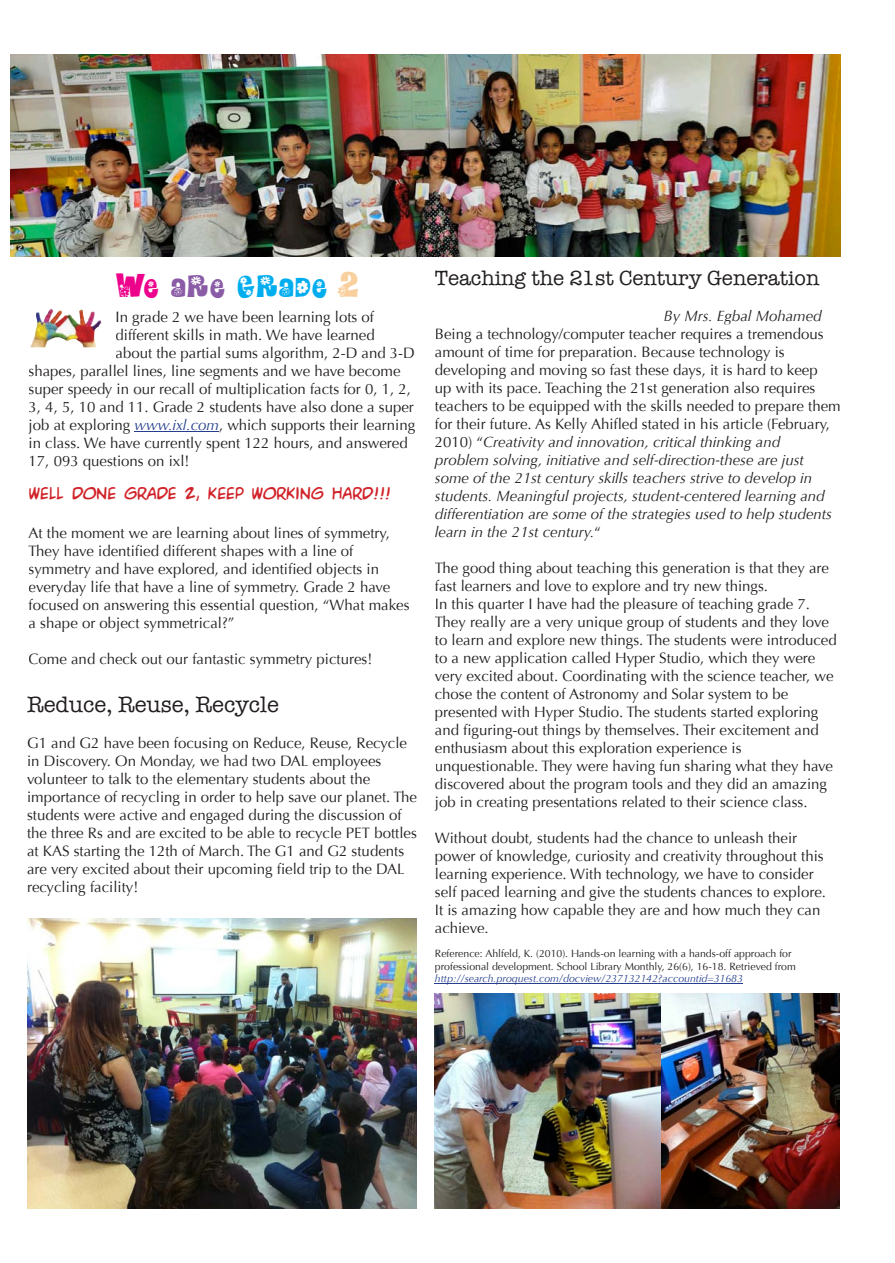
<style>
.page{position:relative;width:895px;height:1263px;background:#fff}
.page>*{position:absolute;margin:0;border:0;box-sizing:border-box;transform-origin:0 0}
.t1{font:36px "GE Flower Child";color:#00aeef}
.t2{font:22.5px "American Typewriter";color:#231f20}
.t3{font:21px "American Typewriter";color:#231f20}
.t4{font:15px/18px "Optima";color:#231f20}
.t5{font:15px "ACME Explosive";color:#d1232a}
.t6{font:italic 15px "Optima";color:#231f20}
.t7{font:10.5px/12.6px "Optima";color:#231f20}
.t8{font:italic 10.5px "Optima";color:#253f8e}
.s1{color:#ed028c}
.s2{color:#8a5ba6}
.s3{color:#f9d09d}
.s4{font-style:italic;color:#253f8e}
.s5{font-style:italic}
</style>
<div class="page">
<img style="left:11px;top:54px;width:830px;height:203px">
<hr style="left:135px;top:431px;width:84px;height:1px;background:#253f8e">
<img style="left:30px;top:309px;width:71px;height:38px">
<hr style="left:435px;top:983px;width:308px;height:1px;background:#253f8e">
<img style="left:435px;top:993px;width:404px;height:216px">
<img style="left:27px;top:918px;width:390px;height:290px">
<h1 class="t1" style="left:116px;top:266px;width:244px"><span class="s1">We</span> <span class="s2">are</span> Grade <span class="s3">2</span></h1>
<p class="t4" style="left:116px;top:308px;width:260px">In grade 2 we have been learning lots of</p>
<p class="t4" style="left:116px;top:326px;width:261px">different skills in math. We have learned</p>
<p class="t4" style="left:116px;top:344px;width:301px">about the partial sums algorithm, 2-D and 3-D</p>
<p class="t4" style="left:29px;top:362px;width:373px">shapes, parallel lines, line segments and we have become</p>
<p class="t4" style="left:29px;top:380px;width:384px">super speedy in our recall of multiplication facts for 0, 1, 2,</p>
<p class="t4" style="left:29px;top:398px;width:387px">3, 4, 5, 10 and 11. Grade 2 students have also done a super</p>
<p class="t4" style="left:29px;top:416px;width:388px">job at exploring <span class="s4">www.ixl.com</span>, which supports their learning</p>
<p class="t4" style="left:29px;top:434px;width:381px">in class. We have currently spent 122 hours, and answered</p>
<p class="t4" style="left:29px;top:452px;width:162px">17, 093 questions on ixl!</p>
<p class="t5" style="left:29px;top:488px;width:363px">WELL DONE GRADE 2, KEEP WORKING HARD!!!</p>
<p class="t4" style="left:29px;top:524px;width:382px">At the moment we are learning about lines of symmetry, They have identified different shapes with a line of symmetry and have explored, and identified objects in everyday life that have a line of symmetry. Grade 2 have focused on answering this essential question, “What makes a shape or object symmetrical?”</p>
<p class="t4" style="left:29px;top:650px;width:345px">Come and check out our fantastic symmetry pictures!</p>
<h2 class="t2" style="left:27px;top:687px;width:254px">Reduce, Reuse, Recycle</h2>
<p class="t4" style="left:27px;top:734px;width:391px">G1 and G2 have been focusing on Reduce, Reuse, Recycle in Discovery. On Monday, we had two DAL employees volunteer to talk to the elementary students about the importance of recycling in order to help save our planet. The students were active and engaged during the discussion of the three Rs and are excited to be able to recycle PET bottles at KAS starting the 12th of March. The G1 and G2 students are very excited about their upcoming field trip to the DAL recycling facility!</p>
<h3 class="t3" style="left:435px;top:261px;width:386px">Teaching the 21st Century Generation</h3>
<p class="t6" style="left:663px;top:307px;width:160px">By Mrs. Egbal Mohamed</p>
<p class="t4" style="left:435px;top:325px;width:407px">Being a technology/computer teacher requires a tremendous amount of time for preparation. Because technology is developing and moving so fast these days, it is hard to keep<br>up with its pace. Teaching the 21st generation also requires teachers to be equipped with the skills needed to prepare them for their future. As Kelly Ahifled stated in his article (February, 2010) “<span class="s5">Creativity and innovation, critical thinking and<br>problem solving, initiative and self-direction-these are just some of the 21st century skills teachers strive to develop in students. Meaningful projects, student-centered learning and differentiation are some of the strategies used to help students learn in the 21st century.</span>“</p>
<p class="t4" style="left:435px;top:559px;width:403px">The good thing about teaching this generation is that they are fast learners and love to explore and try new things.<br>In this quarter I have had the pleasure of teaching grade 7.<br>They really are a very unique group of students and they love to learn and explore new things. The students were introduced to a new application called Hyper Studio, which they were very excited about. Coordinating with the science teacher, we chose the content of Astronomy and Solar system to be presented with Hyper Studio. The students started exploring and figuring-out things by themselves. Their excitement and enthusiasm about this exploration experience is unquestionable. They were having fun sharing what they have discovered about the program tools and they did an amazing job in creating presentations related to their science class.</p>
<p class="t4" style="left:435px;top:829px;width:393px">Without doubt, students had the chance to unleash their power of knowledge, curiosity and creativity throughout this learning experience. With technology, we have to consider self paced learning and give the students chances to explore.<br>It is amazing how capable they are and how much they can achieve.</p>
<p class="t7" style="left:435px;top:947px;width:362px">Reference: Ahlfeld, K. (2010). Hands-on learning with a hands-off approach for professional development. School Library Monthly, 26(6), 16-18. Retrieved from</p>
<p class="t8" style="left:435px;top:973px;width:309px">http://search.proquest.com/docview/237132142?accountid=31683</p>
</div>
